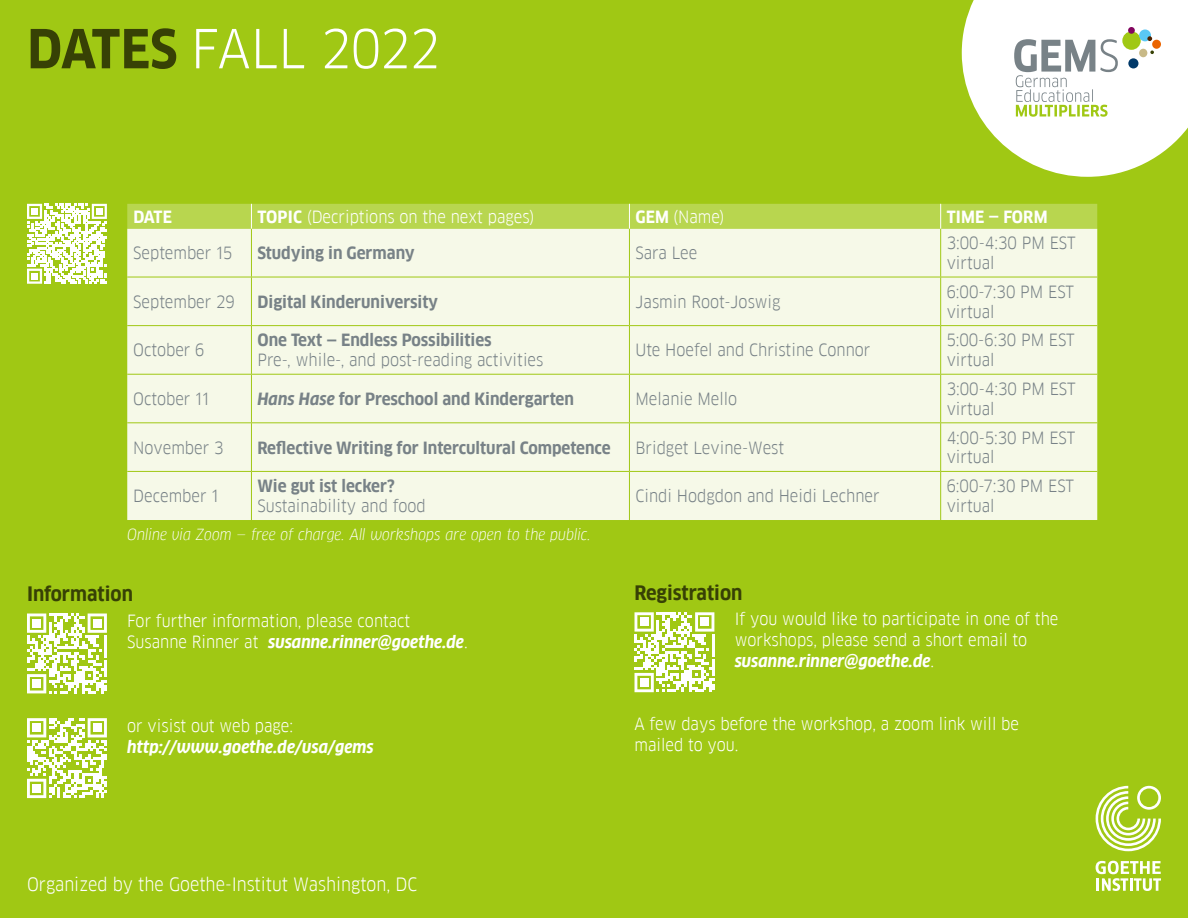
<style>
.page{position:relative;width:1188px;height:918px;background:#a0c814}
.page>*{position:absolute;margin:0;border:0;box-sizing:border-box;transform-origin:0 0}
.t1{font:52.5px "Goethe FF Clan";letter-spacing:-.005em;color:#fff}
.t2{font:700 19.5px "Goethe FF Clan";color:#374105}
.t3{font:18px "Goethe FF Clan";color:#fff}
.t4{font:16.5px/19.8px "Goethe FF Clan";color:#788287}
.t5{font:16.5px/21px "Goethe FF Clan";color:#fff}
.t6{font:700 16.5px "Goethe FF Clan";color:#788287}
.t7{font:italic 700 16.5px "Goethe FF Clan";color:#fff}
.t8{font:700 16.5px "Goethe FF Clan";letter-spacing:.01em;color:#fff}
.t9{font:italic 15px "Goethe FF Clan";color:#fff}
.s1{font-weight:700;color:#374105}
.s2{font-weight:700}
.s3{font-style:italic}
.s4{font-weight:700;font-style:italic}
</style>
<div class="page">
<div style="left:127px;top:229px;width:970px;height:291px;background:#f6f9e8"></div>
<div style="left:127px;top:204px;width:970px;height:25px;background:#b8d64f"></div>
<hr style="left:251px;top:229px;width:1px;height:48px;background:#a0c814">
<hr style="left:629px;top:229px;width:1px;height:48px;background:#a0c814">
<hr style="left:940px;top:229px;width:1px;height:48px;background:#a0c814">
<hr style="left:127px;top:374px;width:124px;height:1px;background:#a0c814">
<hr style="left:127px;top:277px;width:124px;height:1px;background:#a0c814">
<hr style="left:127px;top:325px;width:124px;height:1px;background:#a0c814">
<hr style="left:127px;top:422px;width:124px;height:1px;background:#a0c814">
<hr style="left:251px;top:277px;width:1px;height:48px;background:#a0c814">
<hr style="left:251px;top:326px;width:1px;height:48px;background:#a0c814">
<hr style="left:251px;top:375px;width:1px;height:47px;background:#a0c814">
<hr style="left:251px;top:423px;width:1px;height:48px;background:#a0c814">
<hr style="left:251px;top:374px;width:378px;height:1px;background:#a0c814">
<hr style="left:629px;top:374px;width:312px;height:1px;background:#a0c814">
<hr style="left:629px;top:277px;width:1px;height:48px;background:#a0c814">
<hr style="left:629px;top:326px;width:1px;height:48px;background:#a0c814">
<hr style="left:629px;top:375px;width:1px;height:47px;background:#a0c814">
<hr style="left:629px;top:423px;width:1px;height:48px;background:#a0c814">
<hr style="left:251px;top:277px;width:378px;height:1px;background:#a0c814">
<hr style="left:629px;top:277px;width:312px;height:1px;background:#a0c814">
<hr style="left:251px;top:325px;width:378px;height:1px;background:#a0c814">
<hr style="left:629px;top:325px;width:312px;height:1px;background:#a0c814">
<hr style="left:251px;top:422px;width:378px;height:1px;background:#a0c814">
<hr style="left:629px;top:422px;width:312px;height:1px;background:#a0c814">
<hr style="left:940px;top:277px;width:1px;height:48px;background:#a0c814">
<hr style="left:940px;top:326px;width:1px;height:48px;background:#a0c814">
<hr style="left:940px;top:375px;width:1px;height:47px;background:#a0c814">
<hr style="left:940px;top:423px;width:1px;height:48px;background:#a0c814">
<hr style="left:941px;top:374px;width:156px;height:1px;background:#a0c814">
<hr style="left:941px;top:277px;width:156px;height:1px;background:#a0c814">
<hr style="left:941px;top:325px;width:156px;height:1px;background:#a0c814">
<hr style="left:941px;top:422px;width:156px;height:1px;background:#a0c814">
<hr style="left:127px;top:471px;width:124px;height:1px;background:#a0c814">
<hr style="left:251px;top:472px;width:1px;height:48px;background:#a0c814">
<hr style="left:251px;top:471px;width:378px;height:1px;background:#a0c814">
<hr style="left:629px;top:471px;width:312px;height:1px;background:#a0c814">
<hr style="left:629px;top:472px;width:1px;height:48px;background:#a0c814">
<hr style="left:940px;top:472px;width:1px;height:48px;background:#a0c814">
<hr style="left:941px;top:471px;width:156px;height:1px;background:#a0c814">
<svg style="left:1096px;top:786px;width:65px;height:65px"></svg>
<svg style="left:1096px;top:861px;width:65px;height:30px"></svg>
<svg style="left:27px;top:614px;width:80px;height:79px"></svg>
<div style="left:33px;top:619px;width:8px;height:8px;background:#fff"></div>
<div style="left:93px;top:619px;width:8px;height:8px;background:#fff"></div>
<div style="left:33px;top:680px;width:8px;height:8px;background:#fff"></div>
<svg style="left:27px;top:204px;width:80px;height:80px"></svg>
<div style="left:31px;top:208px;width:7px;height:7px;background:#fff"></div>
<div style="left:96px;top:208px;width:7px;height:7px;background:#fff"></div>
<div style="left:31px;top:273px;width:7px;height:6px;background:#fff"></div>
<svg style="left:27px;top:718px;width:80px;height:80px"></svg>
<div style="left:33px;top:724px;width:8px;height:8px;background:#fff"></div>
<div style="left:93px;top:724px;width:8px;height:8px;background:#fff"></div>
<div style="left:33px;top:784px;width:8px;height:9px;background:#fff"></div>
<svg style="left:634px;top:612px;width:80px;height:80px"></svg>
<div style="left:640px;top:618px;width:8px;height:8px;background:#fff"></div>
<div style="left:701px;top:618px;width:8px;height:8px;background:#fff"></div>
<div style="left:640px;top:678px;width:8px;height:9px;background:#fff"></div>
<svg style="left:962px;top:0;width:226px;height:177px;background:#e8efd4"></svg>
<h1 class="t1" style="left:27px;top:18px;width:414px"><span class="s1">DATES</span> FALL 2022</h1>
<p class="t8" style="left:133px;top:207px;width:40px">DATE</p>
<p class="t5" style="left:258px;top:206px;width:278px"><span class="s2">TOPIC</span> (Decriptions on the next pages)</p>
<p class="t5" style="left:636px;top:206px;width:91px"><span class="s2">GEM</span> (Name)</p>
<p class="t8" style="left:947px;top:207px;width:102px">TIME — FORM</p>
<p class="t4" style="left:133px;top:243px;width:100px">September 15</p>
<p class="t6" style="left:257px;top:244px;width:159px">Studying in Germany</p>
<p class="t4" style="left:635px;top:243px;width:63px">Sara Lee</p>
<p class="t4" style="left:947px;top:233px;width:130px">3:00-4:30 PM EST virtual</p>
<p class="t4" style="left:133px;top:292px;width:103px">September 29</p>
<p class="t6" style="left:257px;top:292px;width:182px">Digital Kinderuniversity</p>
<p class="t4" style="left:635px;top:292px;width:147px">Jasmin Root-Joswig</p>
<p class="t4" style="left:947px;top:282px;width:129px">6:00-7:30 PM EST virtual</p>
<p class="t4" style="left:133px;top:340px;width:73px">October 6</p>
<p class="t6" style="left:257px;top:331px;width:236px">One Text — Endless Possibilities</p>
<p class="t4" style="left:257px;top:350px;width:287px">Pre-, while-, and post-reading activities</p>
<p class="t4" style="left:635px;top:340px;width:236px">Ute Hoefel and Christine Connor</p>
<p class="t4" style="left:947px;top:331px;width:130px">5:00-6:30 PM EST virtual</p>
<p class="t4" style="left:133px;top:389px;width:78px">October 11</p>
<p class="t6" style="left:257px;top:389px;width:318px"><span class="s3">Hans Hase</span> for Preschool and Kindergarten</p>
<p class="t4" style="left:635px;top:389px;width:103px">Melanie Mello</p>
<p class="t4" style="left:947px;top:379px;width:130px">3:00-4:30 PM EST virtual</p>
<p class="t4" style="left:133px;top:438px;width:92px">November 3</p>
<p class="t6" style="left:257px;top:438px;width:355px">Reflective Writing for Intercultural Competence</p>
<p class="t4" style="left:635px;top:438px;width:150px">Bridget Levine-West</p>
<p class="t4" style="left:947px;top:428px;width:130px">4:00-5:30 PM EST virtual</p>
<p class="t4" style="left:133px;top:486px;width:87px">December 1</p>
<p class="t6" style="left:257px;top:477px;width:139px">Wie gut ist lecker?</p>
<p class="t4" style="left:257px;top:496px;width:170px">Sustainability and food</p>
<p class="t4" style="left:635px;top:486px;width:246px">Cindi Hodgdon and Heidi Lechner</p>
<p class="t4" style="left:947px;top:476px;width:129px">6:00-7:30 PM EST virtual</p>
<p class="t9" style="left:127px;top:526px;width:465px">Online via Zoom — free of charge. All workshops are open to the public.</p>
<p class="t2" style="left:27px;top:583px;width:107px">Information</p>
<p class="t5" style="left:127px;top:610px;width:342px">For further information, please contact<br>Susanne Rinner at <span class="s4">susanne.rinner@goethe.de</span>.</p>
<p class="t5" style="left:127px;top:715px;width:167px">or visist out web page:</p>
<p class="t7" style="left:127px;top:737px;width:248px">http://www.goethe.de/usa/gems</p>
<p class="t2" style="left:634px;top:582px;width:109px">Registration</p>
<p class="t5" style="left:735px;top:609px;width:325px">If you would like to participate in one of the workshops, please send a short email to <span class="s4">susanne.rinner@goethe.de</span>.</p>
<p class="t5" style="left:634px;top:714px;width:386px">A few days before the workshop, a zoom link will be mailed to you.</p>
<p class="t3" style="left:27px;top:874px;width:392px">Organized by the Goethe-Institut Washington, DC</p>
</div>
